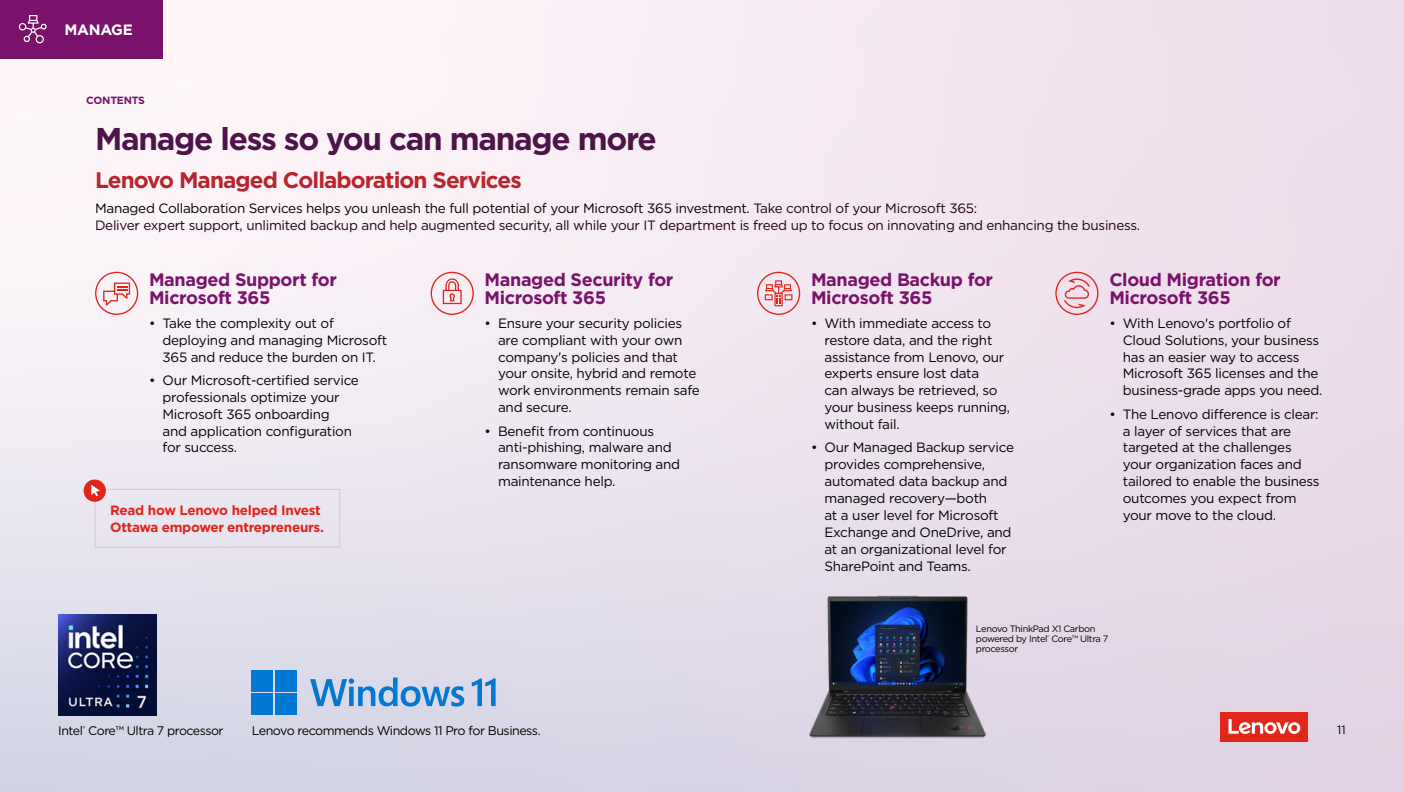
<style>
.page{position:relative;width:1404px;height:792px;background:#fff}
.page>*{position:absolute;margin:0;border:0;box-sizing:border-box;transform-origin:0 0}
.t1{font:700 31.5px "Gotham";letter-spacing:-.04em;color:#4d144a}
.t2{font:700 22.5px "Gotham";letter-spacing:-.04em;color:#b8252e}
.t3{font:700 18px/18px "Gotham";letter-spacing:-.02em;color:#7a126b}
.t4{font:700 15px "Gotham";letter-spacing:-.02em;color:#fff}
.t5{font:13.5px/16.8px "Gotham";letter-spacing:-.02em;color:#000}
.t6{font:13.5px/16.8px "Gotham";letter-spacing:-.02em;color:#1e0013}
.t7{font:700 13.5px/16.8px "Gotham";letter-spacing:-.02em;color:#e1251b}
.t8{font:12.6px "Gotham";letter-spacing:-.04em;color:#000}
.t9{font:12.45px "Gotham";letter-spacing:-.04em;color:#000}
.t10{font:12px "Gotham";color:#000}
.t11{font:700 10.5px "Gotham";letter-spacing:-.02em;color:#7a126b}
.t12{font:9.3px/10.1px "Gotham";letter-spacing:-.04em;color:#000}
.s1{color:#000}
</style>
<div class="page">
<img style="left:0;top:0;width:1404px;height:792px">
<svg style="left:95px;top:272px;width:43px;height:43px"></svg>
<svg style="left:757px;top:272px;width:43px;height:43px;background:#eebabf"></svg>
<svg style="left:431px;top:272px;width:43px;height:43px"></svg>
<div style="left:95px;top:489px;width:245px;height:58px;border:1px solid #d9c1d8"></div>
<div style="left:84px;top:479px;width:22px;height:23px;background:#e1251b;border-radius:50%"></div>
<svg style="left:91px;top:484px;width:9px;height:12px"></svg>
<svg style="left:1055px;top:272px;width:44px;height:43px;background:#ecc0c7"></svg>
<div style="left:0;top:0;width:163px;height:58px;background:#7a126b"></div>
<svg style="left:19px;top:15px;width:28px;height:29px"></svg>
<div style="left:1220px;top:712px;width:88px;height:29px;background:#df271c"></div>
<svg style="left:1229px;top:719px;width:71px;height:15px"></svg>
<img style="left:790px;top:561px;width:215px;height:214px">
<img style="left:58px;top:615px;width:98px;height:100px">
<div style="left:252px;top:670px;width:21px;height:21px;background:#0078d4"></div>
<div style="left:275px;top:670px;width:22px;height:21px;background:#0078d4"></div>
<div style="left:252px;top:693px;width:21px;height:22px;background:#0078d4"></div>
<div style="left:275px;top:693px;width:22px;height:22px;background:#0078d4"></div>
<svg style="left:310px;top:677px;width:154px;height:29px;background:#88b4e0"></svg>
<svg style="left:472px;top:678px;width:24px;height:28px"></svg>
<p class="t4" style="left:65px;top:20px;width:70px">MANAGE</p>
<p class="t11" style="left:86px;top:93px;width:60px">CONTENTS</p>
<h1 class="t1" style="left:95px;top:118px;width:563px">Manage less so you can manage more</h1>
<h2 class="t2" style="left:95px;top:165px;width:428px">Lenovo Managed Collaboration Services</h2>
<p class="t6" style="left:95px;top:200px;width:1047px"><span class="s1">Managed Collaboration Services helps you unleash the full potential of your Microsoft 365 investment.</span> Take control of your Microsoft 365:<br>Deliver expert support, unlimited backup and help augmented security, all while your IT department is freed up to focus on innovating and enhancing the business.</p>
<h3 class="t3" style="left:149px;top:271px;width:189px">Managed Support for<br>Microsoft 365</h3>
<p class="t5" style="left:163px;top:314px;width:226px;text-indent:-14px">• Take the complexity out of deploying and managing Microsoft<br>365 and reduce the burden on IT.</p>
<p class="t5" style="left:163px;top:371px;width:198px;text-indent:-14px">• Our Microsoft-certified service professionals optimize your<br>Microsoft 365 onboarding<br>and application configuration for success.</p>
<p class="t7" style="left:110px;top:502px;width:215px">Read how Lenovo helped Invest<br>Ottawa empower entrepreneurs.</p>
<h3 class="t3" style="left:485px;top:271px;width:190px">Managed Security for<br>Microsoft 365</h3>
<p class="t5" style="left:498px;top:314px;width:203px;text-indent:-14px">• Ensure your security policies are compliant with your own company's policies and that your onsite, hybrid and remote work environments remain safe and secure.</p>
<p class="t5" style="left:498px;top:422px;width:184px;text-indent:-14px">• Benefit from continuous anti-phishing, malware and ransomware monitoring and maintenance help.</p>
<h3 class="t3" style="left:811px;top:271px;width:184px">Managed Backup for<br>Microsoft 365</h3>
<p class="t5" style="left:825px;top:314px;width:187px;text-indent:-14px">• With immediate access to restore data, and the right assistance from Lenovo, our experts ensure lost data<br>can always be retrieved, so your business keeps running, without fail.</p>
<p class="t5" style="left:825px;top:439px;width:191px;text-indent:-14px">• Our Managed Backup service provides comprehensive, automated data backup and managed recovery—both<br>at a user level for Microsoft<br>Exchange and OneDrive, and at an organizational level for<br>SharePoint and Teams.</p>
<h3 class="t3" style="left:1109px;top:271px;width:173px">Cloud Migration for<br>Microsoft 365</h3>
<p class="t5" style="left:1123px;top:314px;width:201px;text-indent:-14px">• With Lenovo's portfolio of<br>Cloud Solutions, your business has an easier way to access<br>Microsoft 365 licenses and the business-grade apps you need.</p>
<p class="t5" style="left:1123px;top:405px;width:198px;text-indent:-14px">• The Lenovo difference is clear: a layer of services that are targeted at the challenges your organization faces and tailored to enable the business outcomes you expect from your move to the cloud.</p>
<p class="t12" style="left:976px;top:623px;width:134px">Lenovo ThinkPad X1 Carbon powered by Intel<sup>®</sup> Core™ Ultra 7 processor</p>
<p class="t9" style="left:58px;top:722px;width:167px">Intel<sup>®</sup> Core™ Ultra 7 processor</p>
<p class="t8" style="left:252px;top:722px;width:291px">Lenovo recommends Windows 11 Pro for Business.</p>
<p class="t10" style="left:1337px;top:721px;width:10px">11</p>
</div>
